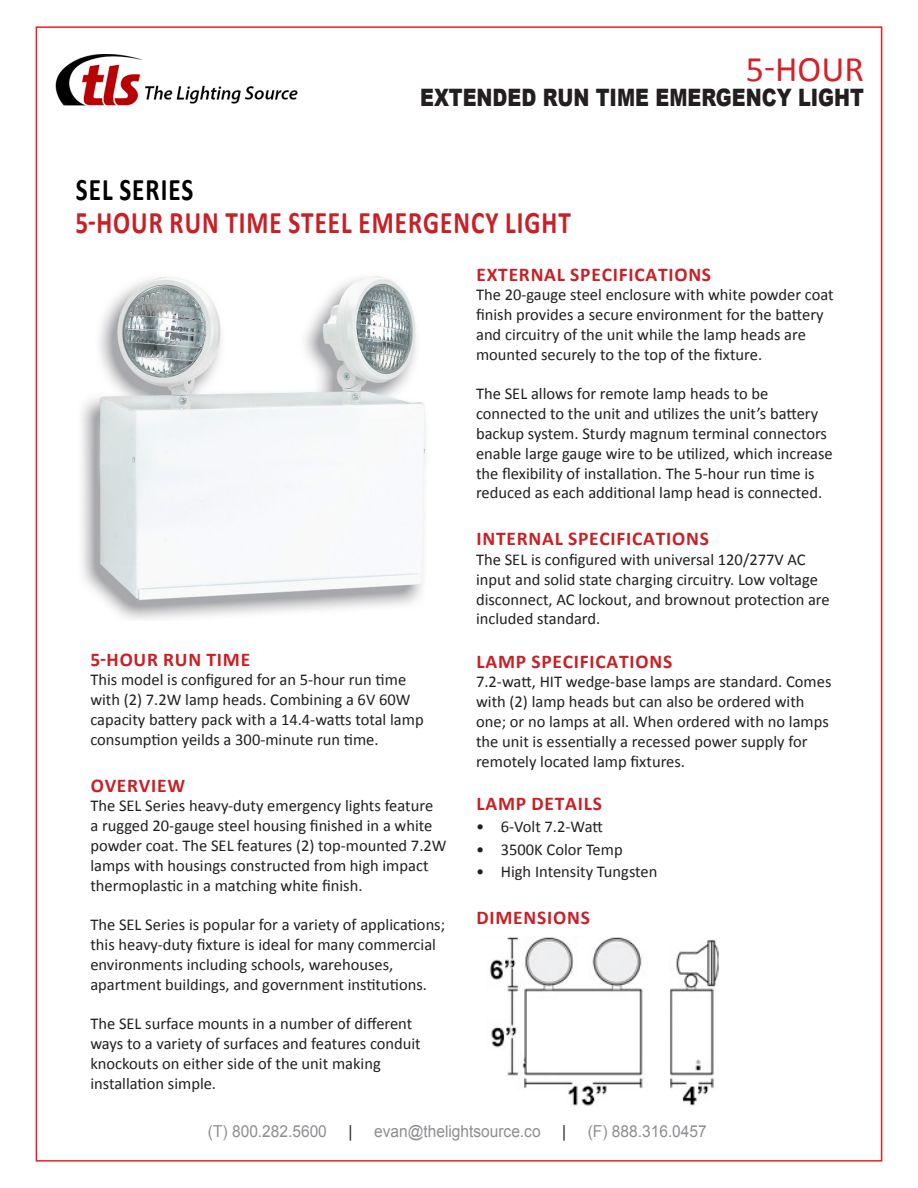
<style>
.page{position:relative;width:918px;height:1188px;background:#fff}
.page>*{position:absolute;margin:0;border:0;box-sizing:border-box;transform-origin:0 0}
.Series{font:36px "Calibri";color:#d1232a}
.t1{font:700 31.5px "Calibri";letter-spacing:.04em;color:#c82026;scale:.8 1}
.t2{font:700 31.5px "Calibri";letter-spacing:.04em;color:#000;scale:.8 1}
.Description{font:900 24px "Arial";color:#231f20;scale:.8 1}
.Paragrah_Header{font:700 19.5px "Calibri";letter-spacing:.04em;color:#c82026}
.t3{font:16.5px/19.8px "Calibri";color:#231f20}
.t4{font:16.5px "Arial";color:#8c8e91;scale:.94 1}
.t5{font:16.5px "Arial";color:#231f20;scale:.94 1}
</style>
<div class="page">
<img style="left:55px;top:54px;width:243px;height:52px">
<img style="left:81px;top:276px;width:345px;height:344px">
<img style="left:489px;top:937px;width:230px;height:169px">
<p class="Series" style="left:746px;top:47px;width:120px">5-HOUR</p>
<p class="Description" style="left:420px;top:80px;width:557px">EXTENDED RUN TIME EMERGENCY LIGHT</p>
<p class="t2" style="left:76px;top:170px;width:148px">SEL SERIES</p>
<p class="t1" style="left:75px;top:203px;width:621px">5-HOUR RUN TIME STEEL EMERGENCY LIGHT</p>
<p class="Paragrah_Header" style="left:90px;top:647px;width:161px">5-HOUR RUN TIME</p>
<p class="t3" style="left:90px;top:669px;width:335px">This model is configured for an 5-hour run time with (2) 7.2W lamp heads. Combining a 6V 60W capacity battery pack with a 14.4-watts total lamp consumption yeilds a 300-minute run time.</p>
<p class="Paragrah_Header" style="left:91px;top:773px;width:96px">OVERVIEW</p>
<p class="t3" style="left:90px;top:795px;width:358px">The SEL Series heavy-duty emergency lights feature<br>a rugged 20-gauge steel housing finished in a white powder coat. The SEL features (2) top-mounted 7.2W lamps with housings constructed from high impact thermoplastic in a matching white finish.</p>
<p class="t3" style="left:90px;top:914px;width:356px">The SEL Series is popular for a variety of applications; this heavy-duty fixture is ideal for many commercial environments including schools, warehouses, apartment buildings, and government institutions.</p>
<p class="t3" style="left:90px;top:1013px;width:332px">The SEL surface mounts in a number of different ways to a variety of surfaces and features conduit knockouts on either side of the unit making installation simple.</p>
<p class="Paragrah_Header" style="left:476px;top:262px;width:236px">EXTERNAL SPECIFICATIONS</p>
<p class="t3" style="left:476px;top:284px;width:359px">The 20-gauge steel enclosure with white powder coat finish provides a secure environment for the battery and circuitry of the unit while the lamp heads are mounted securely to the top of the fixture.</p>
<p class="t3" style="left:476px;top:383px;width:358px">The SEL allows for remote lamp heads to be connected to the unit and utilizes the unit’s battery backup system. Sturdy magnum terminal connectors enable large gauge wire to be utilized, which increase the flexibility of installation. The 5-hour run time is reduced as each additional lamp head is connected.</p>
<p class="Paragrah_Header" style="left:476px;top:527px;width:234px">INTERNAL SPECIFICATIONS</p>
<p class="t3" style="left:476px;top:549px;width:355px">The SEL is configured with universal 120/277V AC input and solid state charging circuitry. Low voltage disconnect, AC lockout, and brownout protection are included standard.</p>
<p class="Paragrah_Header" style="left:476px;top:649px;width:197px">LAMP SPECIFICATIONS</p>
<p class="t3" style="left:476px;top:671px;width:357px">7.2-watt, HIT wedge-base lamps are standard. Comes with (2) lamp heads but can also be ordered with one; or no lamps at all. When ordered with no lamps the unit is essentially a recessed power supply for remotely located lamp fixtures.</p>
<p class="Paragrah_Header" style="left:476px;top:791px;width:127px">LAMP DETAILS</p>
<p class="t3" style="left:476px;top:816px;width:128px">• 6-Volt 7.2-Watt</p>
<p class="t3" style="left:476px;top:839px;width:148px">• 3500K Color Temp</p>
<p class="t3" style="left:476px;top:861px;width:183px">• High Intensity Tungsten</p>
<p class="Paragrah_Header" style="left:476px;top:905px;width:115px">DIMENSIONS</p>
<p class="t4" style="left:208px;top:1121px;width:128px">(T) 800.282.5600</p>
<p class="t5" style="left:349px;top:1121px;width:6px">|</p>
<p class="t4" style="left:374px;top:1121px;width:179px">evan@thelightsource.co</p>
<p class="t5" style="left:562px;top:1121px;width:6px">|</p>
<p class="t4" style="left:588px;top:1121px;width:128px">(F) 888.316.0457</p>
</div>
